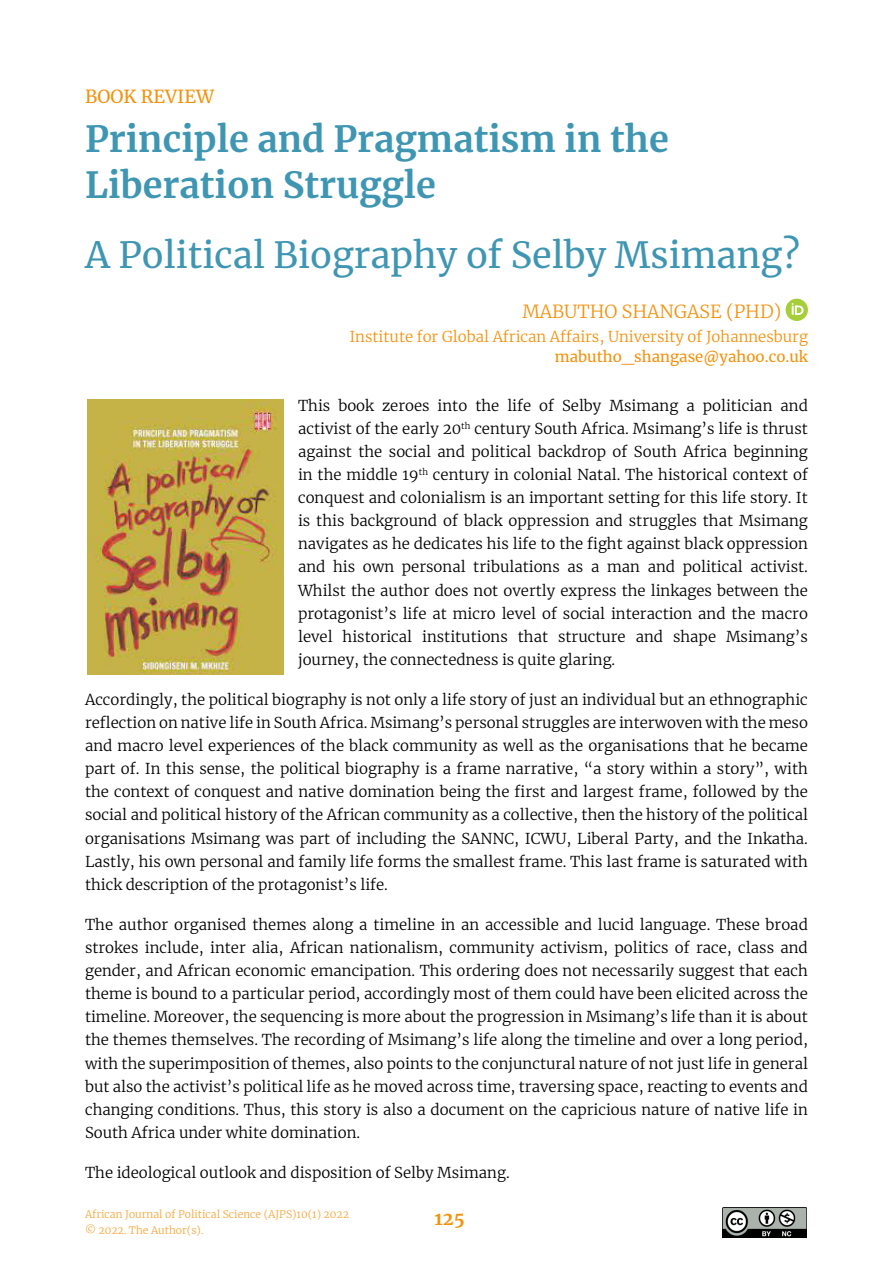
<style>
.page{position:relative;width:893px;height:1263px;background:#fff}
.page>*{position:absolute;margin:0;border:0;box-sizing:border-box;transform-origin:0 0}
.t1{font:700 36px/45.3px "Merriweather";color:#3f96b3}
.Subtitle{font:36px "Merriweather";color:#3f96b3}
.Author{font:300 18px "Merriweather";color:#f3920d}
.Author-2{font:18px "Merriweather";color:#f3920d}
.t2{font:700 18px "Merriweather";color:#f3920d}
.Body_Text{font:300 15px/23.1px "Merriweather";color:#000;text-align:justify}
.Affiliation{font:300 15px "Merriweather";color:#f3920d}
.Affiliation-2{font:15px "Merriweather";color:#f3920d}
.t3{font:300 10.5px/16.2px "Merriweather";color:#f5a83d}
</style>
<div class="page">
<img style="left:722px;top:1208px;width:85px;height:29px">
<div style="left:787px;top:300px;width:20px;height:20px;background:#a5ce3a;border-radius:50%"></div>
<div style="left:786px;top:299px;width:22px;height:22px;border:2px solid #a5ce3a;border-radius:50%"></div>
<svg style="left:792px;top:303px;width:11px;height:12px"></svg>
<img style="left:87px;top:399px;width:196px;height:275px">
<p class="Author-2" style="left:85px;top:84px;width:131px">BOOK REVIEW</p>
<p class="t1" style="left:85px;top:116px;width:585px">Principle and Pragmatism in the<br>Liberation Struggle</p>
<p class="Subtitle" style="left:85px;top:230px;width:716px">A Political Biography of Selby Msimang?</p>
<p class="Author" style="left:522px;top:299px;width:260px">MABUTHO SHANGASE (PHD)</p>
<p class="Affiliation" style="left:349px;top:326px;width:460px">Institute for Global African Affairs, University of Johannesburg</p>
<p class="Affiliation-2" style="left:555px;top:346px;width:255px">mabutho_shangase@yahoo.co.uk</p>
<p class="Body_Text" style="left:298px;top:393px;width:511px">This book zeroes into the life of Selby Msimang a politician and activist of the early 20<sup>th</sup> century South Africa. Msimang’s life is thrust against the social and political backdrop of South Africa beginning in the middle 19<sup>th</sup> century in colonial Natal. The historical context of conquest and colonialism is an important setting for this life story. It is this background of black oppression and struggles that Msimang navigates as he dedicates his life to the fight against black oppression and his own personal tribulations as a man and political activist.<br>Whilst the author does not overtly express the linkages between the protagonist’s life at micro level of social interaction and the macro level historical institutions that structure and shape Msimang’s journey, the connectedness is quite glaring.</p>
<p class="Body_Text" style="left:85px;top:687px;width:724px">Accordingly, the political biography is not only a life story of just an individual but an ethnographic reflection on native life in South Africa. Msimang’s personal struggles are interwoven with the meso and macro level experiences of the black community as well as the organisations that he became part of. In this sense, the political biography is a frame narrative, “a story within a story”, with the context of conquest and native domination being the first and largest frame, followed by the social and political history of the African community as a collective, then the history of the political organisations Msimang was part of including the SANNC, ICWU, Liberal Party, and the Inkatha.<br>Lastly, his own personal and family life forms the smallest frame. This last frame is saturated with thick description of the protagonist’s life.</p>
<p class="Body_Text" style="left:85px;top:912px;width:724px">The author organised themes along a timeline in an accessible and lucid language. These broad strokes include, inter alia, African nationalism, community activism, politics of race, class and gender, and African economic emancipation. This ordering does not necessarily suggest that each theme is bound to a particular period, accordingly most of them could have been elicited across the timeline. Moreover, the sequencing is more about the progression in Msimang’s life than it is about the themes themselves. The recording of Msimang’s life along the timeline and over a long period, with the superimposition of themes, also points to the conjunctural nature of not just life in general but also the activist’s political life as he moved across time, traversing space, reacting to events and changing conditions. Thus, this story is also a document on the capricious nature of native life in South Africa under white domination.</p>
<p class="Body_Text" style="left:85px;top:1160px;width:426px">The ideological outlook and disposition of Selby Msimang.</p>
<p class="t3" style="left:85px;top:1206px;width:265px">African Journal of Political Science (AJPS)10(1) 2022 © 2022. The Author(s).</p>
<p class="t2" style="left:435px;top:1206px;width:32px">125</p>
</div>
